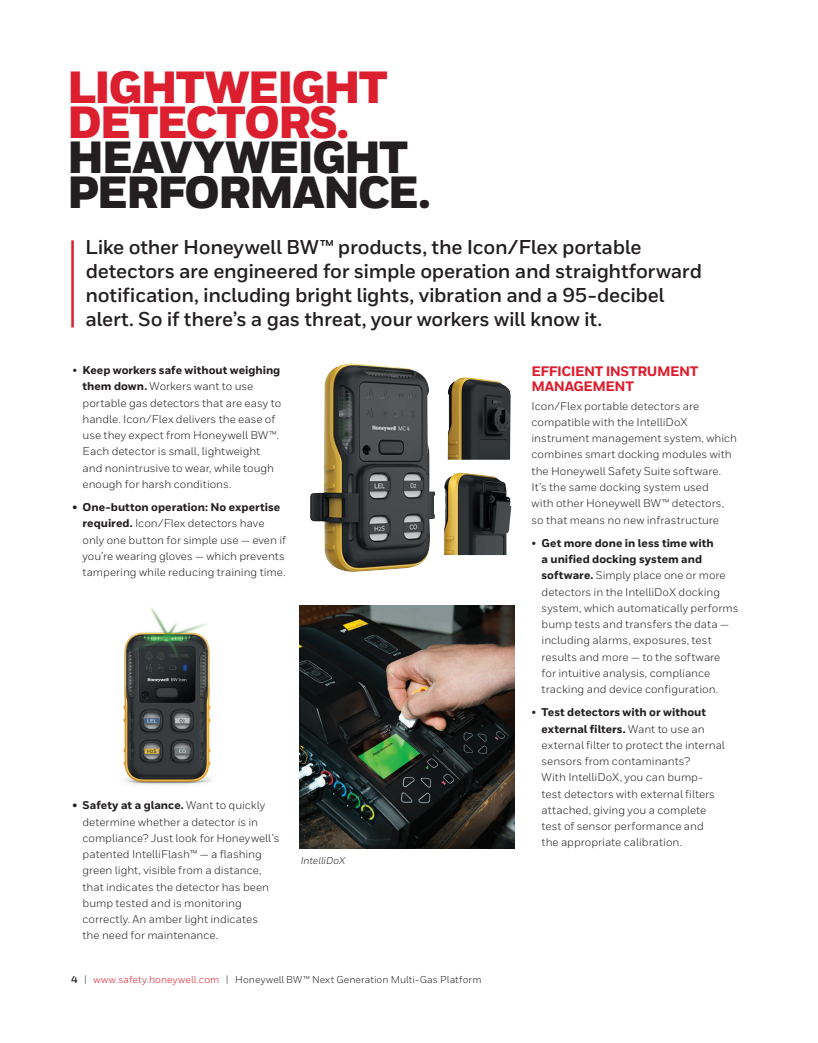
<style>
.page{position:relative;width:818px;height:1043px;background:#fff}
.page>*{position:absolute;margin:0;border:0;box-sizing:border-box;transform-origin:0 0}
.t1{font:900 45px/35px "Honeywell Sans";letter-spacing:-.04em;color:#231f20}
.t2{font:900 45px/35px "Honeywell Sans";letter-spacing:-.045em;color:#dc1f2e}
.t3{font:700 20px/23.8px "Honeywell Sans";letter-spacing:-.015em;color:#231f20}
.t4{font:800 13.75px/15px "Honeywell Sans";letter-spacing:-.03em;color:#dc1f2e}
.t5{font:11.25px/16.2px "Honeywell Sans";color:#231f20}
.t6{font:10px "Honeywell Sans";letter-spacing:.01em;color:#231f20}
.t7{font:italic 10px "Honeywell Sans";color:#231f20}
.s1{font-weight:800}
.s2{font-weight:700}
.s3{color:#dc1f2e}
</style>
<div class="page">
<img style="left:123px;top:608px;width:89px;height:177px">
<hr style="left:71px;top:240px;width:3px;height:87px;background:#dc1f2e">
<img style="left:299px;top:605px;width:215px;height:243px">
<hr style="left:642px;top:15px;width:95px;height:1px;background:#231f20">
<img style="left:310px;top:364px;width:125px;height:208px">
<img style="left:447px;top:377px;width:63px;height:83px">
<img style="left:444px;top:472px;width:67px;height:83px">
<h1 class="t2" style="left:67px;top:72px;width:322px">LIGHTWEIGHT<br>DETECTORS.</h1>
<h1 class="t1" style="left:67px;top:142px;width:365px">HEAVYWEIGHT<br>PERFORMANCE.</h1>
<p class="t3" style="left:85px;top:236px;width:618px">Like other Honeywell BW™ products, the Icon/Flex portable detectors are engineered for simple operation and straightforward notification, including bright lights, vibration and a 95-decibel alert. So if there’s a gas threat, your workers will know it.</p>
<p class="t5" style="left:83px;top:362px;width:200px;text-indent:-10px">• <span class="s1">Keep workers safe without weighing them down.</span> Workers want to use portable gas detectors that are easy to handle. Icon/Flex delivers the ease of use they expect from Honeywell BW™.<br>Each detector is small, lightweight and nonintrusive to wear, while tough enough for harsh conditions.</p>
<p class="t5" style="left:83px;top:499px;width:205px;text-indent:-10px"><span class="s1">• One-button operation: No expertise required.</span> Icon/Flex detectors have only one button for simple use — even if you’re wearing gloves — which prevents tampering while reducing training time.</p>
<p class="t5" style="left:83px;top:797px;width:198px;text-indent:-10px"><span class="s1">• Safety at a glance.</span> Want to quickly determine whether a detector is in compliance? Just look for Honeywell’s patented IntelliFlash™ — a flashing green light, visible from a distance, that indicates the detector has been bump tested and is monitoring correctly. An amber light indicates<br>the need for maintenance.</p>
<p class="t7" style="left:301px;top:854px;width:46px">IntelliDoX</p>
<p class="t6" style="left:71px;top:973px;width:412px"><span class="s2">4</span> | <span class="s3">www.safety.honeywell.com</span> | Honeywell BW™ Next Generation Multi-Gas Platform</p>
<p class="t4" style="left:531px;top:364px;width:168px">EFFICIENT INSTRUMENT<br>MANAGEMENT</p>
<p class="t5" style="left:531px;top:398px;width:207px">Icon/Flex portable detectors are compatible with the IntelliDoX instrument management system, which combines smart docking modules with the Honeywell Safety Suite software.<br>It’s the same docking system used<br>with other Honeywell BW™ detectors, so that means no new infrastructure</p>
<p class="t5" style="left:541px;top:535px;width:198px;text-indent:-10px">• <span class="s1">Get more done in less time with<br>a unified docking system and software.</span> Simply place one or more detectors in the IntelliDoX docking system, which automatically performs bump tests and transfers the data — including alarms, exposures, test results and more — to the software<br>for intuitive analysis, compliance tracking and device configuration.</p>
<p class="t5" style="left:541px;top:704px;width:185px;text-indent:-10px">• <span class="s1">Test detectors with or without external filters.</span> Want to use an external filter to protect the internal sensors from contaminants?<br>With IntelliDoX, you can bump&shy;test detectors with external filters attached, giving you a complete test of sensor performance and<br>the appropriate calibration.</p>
</div>
